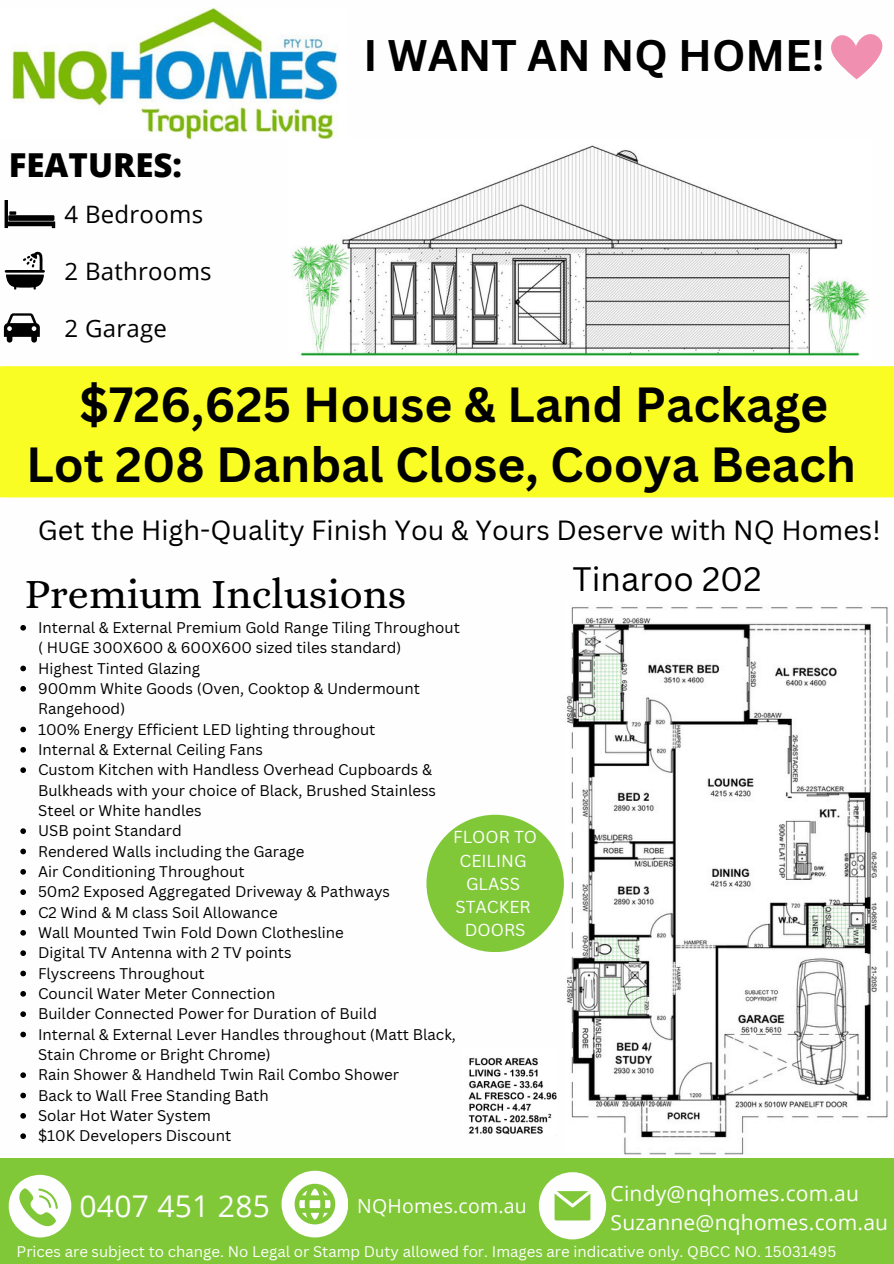
<style>
.page{position:relative;width:894px;height:1264px;background:#fff}
.page>*{position:absolute;margin:0;border:0;box-sizing:border-box;transform-origin:0 0}
.t1{font:700 48px "Canva Sans";color:#000}
.t2{font:700 43.05px "Canva Sans";color:#000}
.t3{font:42px "Alice";color:#000}
.t4{font:33px "Canva Sans";color:#000}
.t5{font:800 33px "Open Sans";color:#000}
.t6{font:30px "Open Sans";letter-spacing:.01em;color:#fdfefd}
.t7{font:27px "Canva Sans";color:#000}
.t8{font:24px "Open Sans";letter-spacing:.01em;color:#000}
.t9{font:21px/29.2px "Open Sans";letter-spacing:.01em;color:#fdfefd}
.t10{font:19.5px "Open Sans";letter-spacing:.01em;color:#fdfefd}
.t11{font:16.95px "Canva Sans";color:#fdfefd}
.t12{font:15px/20.4px "Canva Sans";color:#000}
.t13{font:15px "Canva Sans";color:#fdfefd}
</style>
<div class="page">
<div style="left:0;top:1157px;width:893px;height:106px;background:#81c839"></div>
<svg style="left:9px;top:1174px;width:62px;height:63px"></svg>
<svg style="left:538px;top:1172px;width:68px;height:67px"></svg>
<svg style="left:281px;top:1170px;width:67px;height:67px"></svg>
<img style="left:11px;top:8px;width:327px;height:131px">
<div style="left:0;top:366px;width:893px;height:131px;background:#f9fd23"></div>
<svg style="left:4px;top:313px;width:36px;height:29px"></svg>
<svg style="left:5px;top:251px;width:40px;height:38px"></svg>
<svg style="left:5px;top:200px;width:50px;height:28px"></svg>
<svg style="left:831px;top:34px;width:52px;height:45px"></svg>
<img style="left:567px;top:607px;width:321px;height:547px">
<img style="left:468px;top:1058px;width:88px;height:77px">
<img style="left:292px;top:145px;width:577px;height:211px">
<div style="left:426px;top:814px;width:137px;height:138px;background:#81c839;border-radius:50%"></div>
<svg style="left:20px;top:625px;width:6px;height:5px"></svg>
<svg style="left:20px;top:665px;width:6px;height:6px"></svg>
<svg style="left:20px;top:686px;width:6px;height:5px"></svg>
<svg style="left:20px;top:726px;width:6px;height:6px"></svg>
<svg style="left:20px;top:747px;width:6px;height:5px"></svg>
<svg style="left:20px;top:767px;width:6px;height:6px"></svg>
<svg style="left:20px;top:828px;width:6px;height:6px"></svg>
<svg style="left:20px;top:848px;width:6px;height:6px"></svg>
<svg style="left:20px;top:869px;width:6px;height:5px"></svg>
<svg style="left:20px;top:889px;width:6px;height:6px"></svg>
<svg style="left:20px;top:909px;width:6px;height:6px"></svg>
<svg style="left:20px;top:930px;width:6px;height:5px"></svg>
<svg style="left:20px;top:950px;width:6px;height:6px"></svg>
<svg style="left:20px;top:970px;width:6px;height:6px"></svg>
<svg style="left:20px;top:991px;width:6px;height:5px"></svg>
<svg style="left:20px;top:1011px;width:6px;height:6px"></svg>
<svg style="left:20px;top:1031px;width:6px;height:6px"></svg>
<svg style="left:20px;top:1072px;width:6px;height:5px"></svg>
<svg style="left:20px;top:1092px;width:6px;height:6px"></svg>
<svg style="left:20px;top:1113px;width:6px;height:5px"></svg>
<svg style="left:20px;top:1133px;width:6px;height:5px"></svg>
<p class="t5" style="left:9px;top:142px;width:175px">FEATURES:</p>
<p class="t8" style="left:65px;top:197px;width:140px">4 Bedrooms</p>
<p class="t8" style="left:65px;top:254px;width:148px">2 Bathrooms</p>
<h3 class="t8" style="left:65px;top:311px;width:104px">2 Garage</h3>
<h1 class="t2" style="left:363px;top:25px;width:463px">I WANT AN NQ HOME!</h1>
<p class="t1" style="left:80px;top:371px;width:750px">$726,625 House &amp; Land Package</p>
<h6 class="t1" style="left:26px;top:430px;width:831px">Lot 208 Danbal Close, Cooya Beach</h6>
<p class="t7" style="left:38px;top:511px;width:844px">Get the High-Quality Finish You &amp; Yours Deserve with NQ Homes!</p>
<p class="t3" style="left:25px;top:569px;width:383px">Premium Inclusions</p>
<p class="t12" style="left:38px;top:617px;width:423px">Internal &amp; External Premium Gold Range Tiling Throughout</p>
<p class="t12" style="left:38px;top:637px;width:364px">( HUGE 300X600 &amp; 600X600 sized tiles standard)</p>
<p class="t12" style="left:38px;top:657px;width:163px">Highest Tinted Glazing</p>
<p class="t12" style="left:38px;top:678px;width:383px">900mm White Goods (Oven, Cooktop &amp; Undermount<br>Rangehood)</p>
<p class="t12" style="left:38px;top:718px;width:339px">100% Energy Efficient LED lighting throughout</p>
<p class="t12" style="left:38px;top:739px;width:226px">Internal &amp; External Ceiling Fans</p>
<p class="t12" style="left:38px;top:759px;width:399px">Custom Kitchen with Handless Overhead Cupboards &amp;<br>Bulkheads with your choice of Black, Brushed Stainless</p>
<p class="t12" style="left:38px;top:799px;width:165px">Steel or White handles</p>
<p class="t12" style="left:38px;top:820px;width:145px">USB point Standard</p>
<p class="t12" style="left:38px;top:840px;width:268px">Rendered Walls including the Garage</p>
<p class="t12" style="left:38px;top:860px;width:208px">Air Conditioning Throughout</p>
<p class="t12" style="left:38px;top:881px;width:353px">50m2 Exposed Aggregated Driveway &amp; Pathways</p>
<p class="t12" style="left:38px;top:901px;width:241px">C2 Wind &amp; M class Soil Allowance</p>
<p class="t12" style="left:38px;top:921px;width:307px">Wall Mounted Twin Fold Down Clothesline</p>
<p class="t12" style="left:38px;top:942px;width:255px">Digital TV Antenna with 2 TV points</p>
<p class="t12" style="left:38px;top:962px;width:168px">Flyscreens Throughout</p>
<p class="t12" style="left:38px;top:982px;width:239px">Council Water Meter Connection</p>
<p class="t12" style="left:38px;top:1003px;width:340px">Builder Connected Power for Duration of Build</p>
<p class="t12" style="left:38px;top:1023px;width:419px">Internal &amp; External Lever Handles throughout (Matt Black,<br>Stain Chrome or Bright Chrome)</p>
<p class="t12" style="left:38px;top:1064px;width:362px">Rain Shower &amp; Handheld Twin Rail Combo Shower</p>
<p class="t12" style="left:38px;top:1084px;width:232px">Back to Wall Free Standing Bath</p>
<p class="t12" style="left:38px;top:1104px;width:174px">Solar Hot Water System</p>
<p class="t12" style="left:38px;top:1125px;width:195px">$10K Developers Discount</p>
<p class="t11" style="left:453px;top:825px;width:85px">FLOOR TO</p>
<p class="t11" style="left:459px;top:848px;width:69px">CEILING</p>
<p class="t11" style="left:466px;top:871px;width:55px">GLASS</p>
<h5 class="t11" style="left:455px;top:894px;width:77px">STACKER</h5>
<p class="t11" style="left:464px;top:918px;width:62px">DOORS</p>
<p class="t6" style="left:79px;top:1184px;width:192px">0407 451 285</p>
<p class="t10" style="left:357px;top:1192px;width:171px">NQHomes.com.au</p>
<p class="t4" style="left:572px;top:556px;width:190px">Tinaroo 202</p>
<p class="t9" style="left:610px;top:1177px;width:279px">Cindy@nqhomes.com.au<br>Suzanne@nqhomes.com.au</p>
<h1 class="t13" style="left:17px;top:1240px;width:821px">Prices are subject to change. No Legal or Stamp Duty allowed for. Images are indicative only. QBCC NO. 15031495</h1>
</div>
